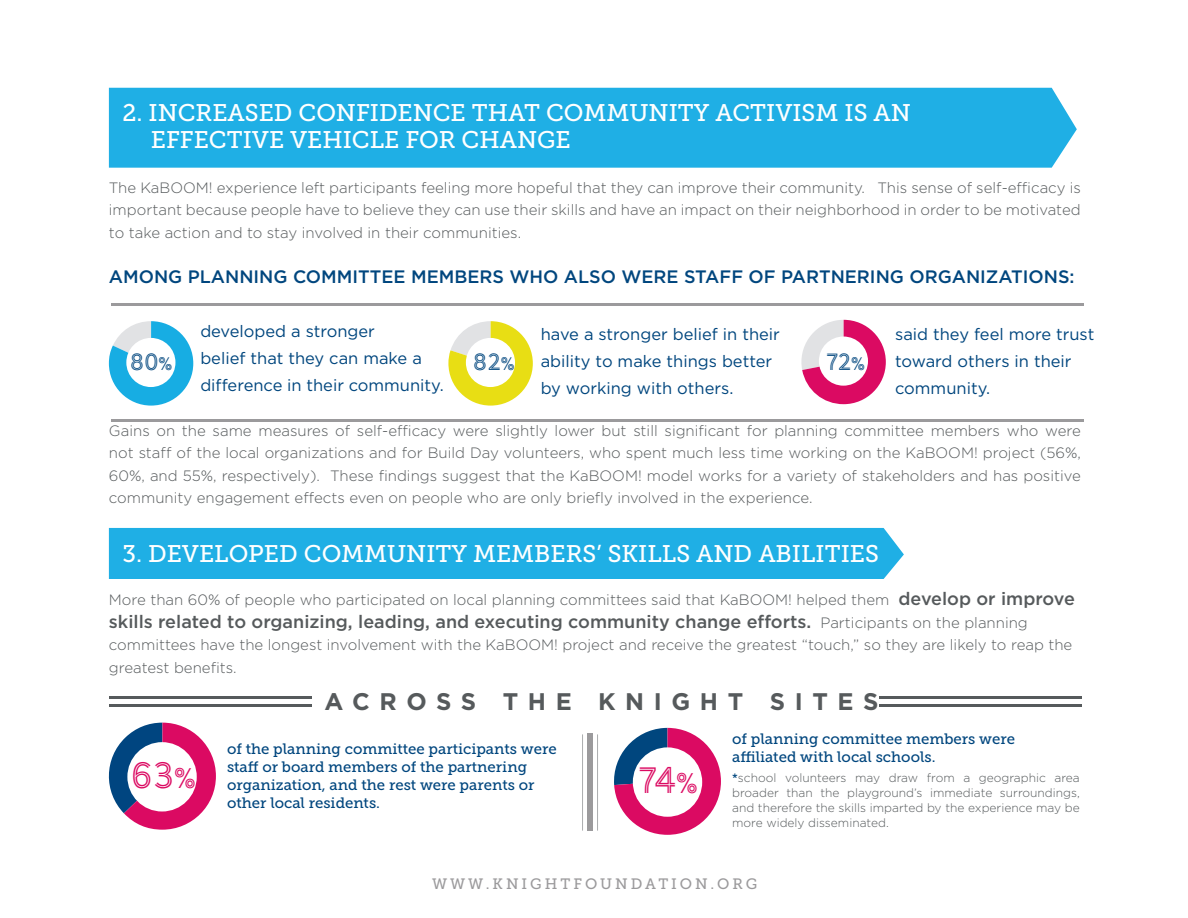
<style>
.page{position:relative;width:1188px;height:918px;background:#fff}
.page>*{position:absolute;margin:0;border:0;box-sizing:border-box;transform-origin:0 0}
.t1{font:37.95px "AW Conqueror Inline";color:#db0a62}
.t2{font:24.3px "AW Conqueror Inline";color:#00467e}
.t3{font:24px/27px "Museo Slab 500";color:#fff}
.t4{font:700 24px "Gotham";letter-spacing:.4em;color:#565a5c}
.t5{font:500 18px "Gotham";color:#565a5c}
.t6{font:500 18px "Gotham";color:#00467e}
.t7{font:16.5px/27px "Gotham";color:#00467e}
.t8{font:300 15px/22.5px "Gotham";color:#565a5c;text-align:justify}
.t9{font:15px/18px "Museo Slab 500";color:#00467e}
.t10{font:15px "Museo Slab 500";letter-spacing:.2em;color:#9b9a9c}
.t11{font:300 12px/15px "Gotham";color:#565a5c;text-align:justify}
.s1{font-weight:500;font-size:18px}
.s2{font-weight:300;font-size:15px}
.s3{font-family:"Museo Slab 500";font-weight:400;color:#00467e}
</style>
<div class="page">
<div style="left:109px;top:528px;width:795px;height:51px;background:#1fafe5"></div>
<div style="left:109px;top:88px;width:968px;height:80px;background:#1fafe5"></div>
<svg style="left:448px;top:321px;width:85px;height:85px"></svg>
<div style="left:466px;top:338px;width:49px;height:49px;background:#fff;border-radius:50%"></div>
<svg style="left:109px;top:321px;width:84px;height:85px"></svg>
<div style="left:126px;top:338px;width:49px;height:49px;background:#fff;border-radius:50%"></div>
<svg style="left:801px;top:320px;width:85px;height:84px"></svg>
<div style="left:819px;top:337px;width:49px;height:49px;background:#fff;border-radius:50%"></div>
<hr style="left:111px;top:419px;width:972px;height:3px;background:#9b9a9c">
<hr style="left:111px;top:303px;width:972px;height:3px;background:#9b9a9c">
<hr style="left:110px;top:696px;width:202px;height:3px;background:#565a5c">
<hr style="left:110px;top:704px;width:202px;height:3px;background:#565a5c">
<hr style="left:879px;top:696px;width:203px;height:3px;background:#565a5c">
<hr style="left:879px;top:704px;width:203px;height:3px;background:#565a5c">
<svg style="left:108px;top:723px;width:108px;height:107px"></svg>
<div style="left:127px;top:742px;width:70px;height:70px;background:#fff;border-radius:50%"></div>
<svg style="left:614px;top:728px;width:107px;height:107px"></svg>
<div style="left:633px;top:747px;width:69px;height:70px;background:#fff;border-radius:50%"></div>
<div style="left:587px;top:733px;width:6px;height:98px;background:#9b9a9c"></div>
<hr style="left:582px;top:734px;width:1px;height:97px;background:#565a5c">
<hr style="left:597px;top:734px;width:1px;height:97px;background:#565a5c">
<p class="t3" style="left:151px;top:99px;width:762px;text-indent:-29px">2. INCREASED CONFIDENCE THAT COMMUNITY ACTIVISM IS AN<br>EFFECTIVE VEHICLE FOR CHANGE</p>
<p class="t8" style="left:109px;top:176px;width:974px">The KaBOOM! experience left participants feeling more hopeful that they can improve their community. This sense of self-efficacy is important because people have to believe they can use their skills and have an impact on their neighborhood in order to be motivated to take action and to stay involved in their communities.</p>
<p class="t6" style="left:109px;top:266px;width:967px">AMONG PLANNING COMMITTEE MEMBERS WHO ALSO WERE STAFF OF PARTNERING ORGANIZATIONS:</p>
<p class="t7" style="left:200px;top:317px;width:245px">developed a stronger<br>belief that they can make a difference in their community.</p>
<p class="t7" style="left:541px;top:320px;width:241px">have a stronger belief in their ability to make things better by working with others.</p>
<p class="t7" style="left:895px;top:320px;width:201px">said they feel more trust toward others in their community.</p>
<p class="t2" style="left:130px;top:350px;width:50px">80%</p>
<p class="t2" style="left:473px;top:350px;width:49px">82%</p>
<p class="t2" style="left:826px;top:350px;width:47px">72%</p>
<p class="t8" style="left:109px;top:419px;width:974px">Gains on the same measures of self-efficacy were slightly lower but still significant for planning committee members who were not staff of the local organizations and for Build Day volunteers, who spent much less time working on the KaBOOM! project (56%, 60%, and 55%, respectively). These findings suggest that the KaBOOM! model works for a variety of stakeholders and has positive community engagement effects even on people who are only briefly involved in the experience.</p>
<p class="t3" style="left:122px;top:540px;width:758px">3. DEVELOPED COMMUNITY MEMBERS’ SKILLS AND ABILITIES</p>
<p class="t8" style="left:109px;top:588px;width:967px">More than 60% of people who participated on local planning committees said that KaBOOM! helped them <span class="s1">develop or improve</span></p>
<p class="t5" style="left:109px;top:611px;width:920px">skills related to organizing, leading, and executing community change efforts. <span class="s2">Participants on the planning</span></p>
<p class="t8" style="left:109px;top:633px;width:965px">committees have the longest involvement with the KaBOOM! project and receive the greatest “touch,” so they are likely to reap the greatest benefits.</p>
<p class="t4" style="left:325px;top:687px;width:555px">ACROSS THE KNIGHT SITES</p>
<p class="t9" style="left:227px;top:740px;width:331px">of the planning committee participants were staff or board members of the partnering organization, and the rest were parents or other local residents.</p>
<p class="t9" style="left:732px;top:730px;width:284px">of planning committee members were affiliated with local schools.</p>
<p class="t1" style="left:130px;top:758px;width:76px">63%</p>
<p class="t1" style="left:638px;top:763px;width:71px">74%</p>
<p class="t11" style="left:732px;top:770px;width:349px"><span class="s3">*</span>school volunteers may draw from a geographic area broader than the playground’s immediate surroundings, and therefore the skills imparted by the experience may be more widely disseminated.</p>
<p class="t10" style="left:432px;top:876px;width:327px">WWW.KNIGHTFOUNDATION.ORG</p>
</div>
